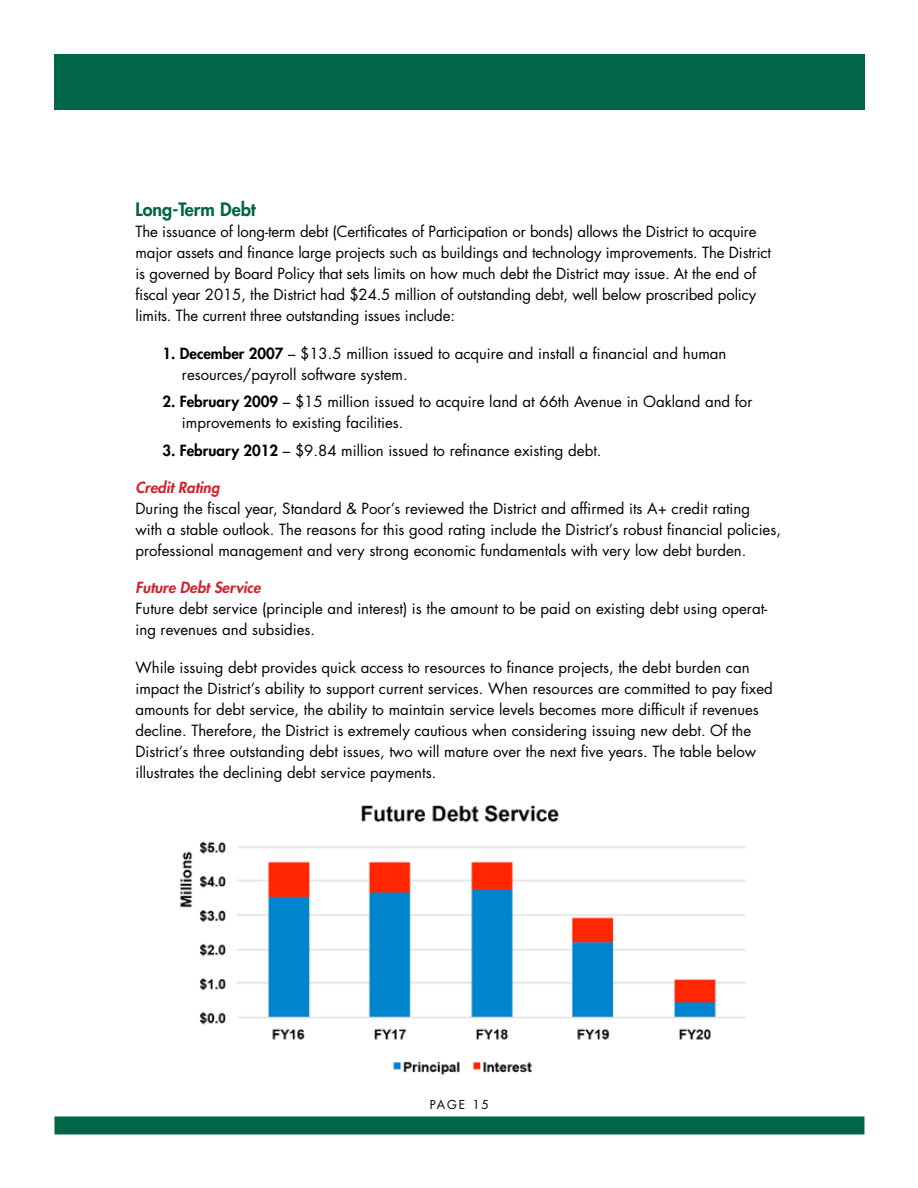
<style>
.page{position:relative;width:918px;height:1188px;background:#fff}
.page>*{position:absolute;margin:0;border:0;box-sizing:border-box;transform-origin:0 0}
.t1{font:800 18px "Futura Std";color:#006647}
.t2{font:15px/21px "Futura Std";color:#000}
.t3{font:italic 800 15px "Futura Std";color:#d2232a}
.t4{font:12px "Futura Std";letter-spacing:.15em;color:#000}
.s1{font-weight:800}
</style>
<div class="page">
<div style="left:54px;top:54px;width:810px;height:56px;background:#006647"></div>
<div style="left:54px;top:1116px;width:810px;height:18px;background:#006647"></div>
<img style="left:180px;top:805px;width:566px;height:271px">
<p class="t1" style="left:135px;top:198px;width:122px">Long-Term Debt</p>
<p class="t2" style="left:135px;top:222px;width:637px">The issuance of long-term debt (Certificates of Participation or bonds) allows the District to acquire major assets and finance large projects such as buildings and technology improvements. The District is governed by Board Policy that sets limits on how much debt the District may issue. At the end of fiscal year 2015, the District had $24.5 million of outstanding debt, well below proscribed policy limits. The current three outstanding issues include:</p>
<p class="t2" style="left:182px;top:343px;width:546px;text-indent:-20px"><span class="s1">1. December 2007</span> – $13.5 million issued to acquire and install a financial and human resources/payroll software system.</p>
<p class="t2" style="left:182px;top:391px;width:572px;text-indent:-20px"><span class="s1">2. February 2009</span> – $15 million issued to acquire land at 66th Avenue in Oakland and for improvements to existing facilities.</p>
<p class="t2" style="left:162px;top:440px;width:441px"><span class="s1">3. February 2012</span> – $9.84 million issued to refinance existing debt.</p>
<p class="t3" style="left:135px;top:478px;width:86px">Credit Rating</p>
<p class="t2" style="left:135px;top:498px;width:647px">During the fiscal year, Standard &amp; Poor’s reviewed the District and affirmed its A+ credit rating<br>with a stable outlook. The reasons for this good rating include the District’s robust financial policies, professional management and very strong economic fundamentals with very low debt burden.</p>
<p class="t3" style="left:135px;top:578px;width:127px">Future Debt Service</p>
<p class="t2" style="left:135px;top:599px;width:633px">Future debt service (principle and interest) is the amount to be paid on existing debt using operat&shy;ing revenues and subsidies.</p>
<p class="t2" style="left:135px;top:657px;width:639px">While issuing debt provides quick access to resources to finance projects, the debt burden can impact the District’s ability to support current services. When resources are committed to pay fixed amounts for debt service, the ability to maintain service levels becomes more difficult if revenues decline. Therefore, the District is extremely cautious when considering issuing new debt. Of the District’s three outstanding debt issues, two will mature over the next five years. The table below illustrates the declining debt service payments.</p>
<p class="t4" style="left:430px;top:1097px;width:60px">PAGE 15</p>
</div>
